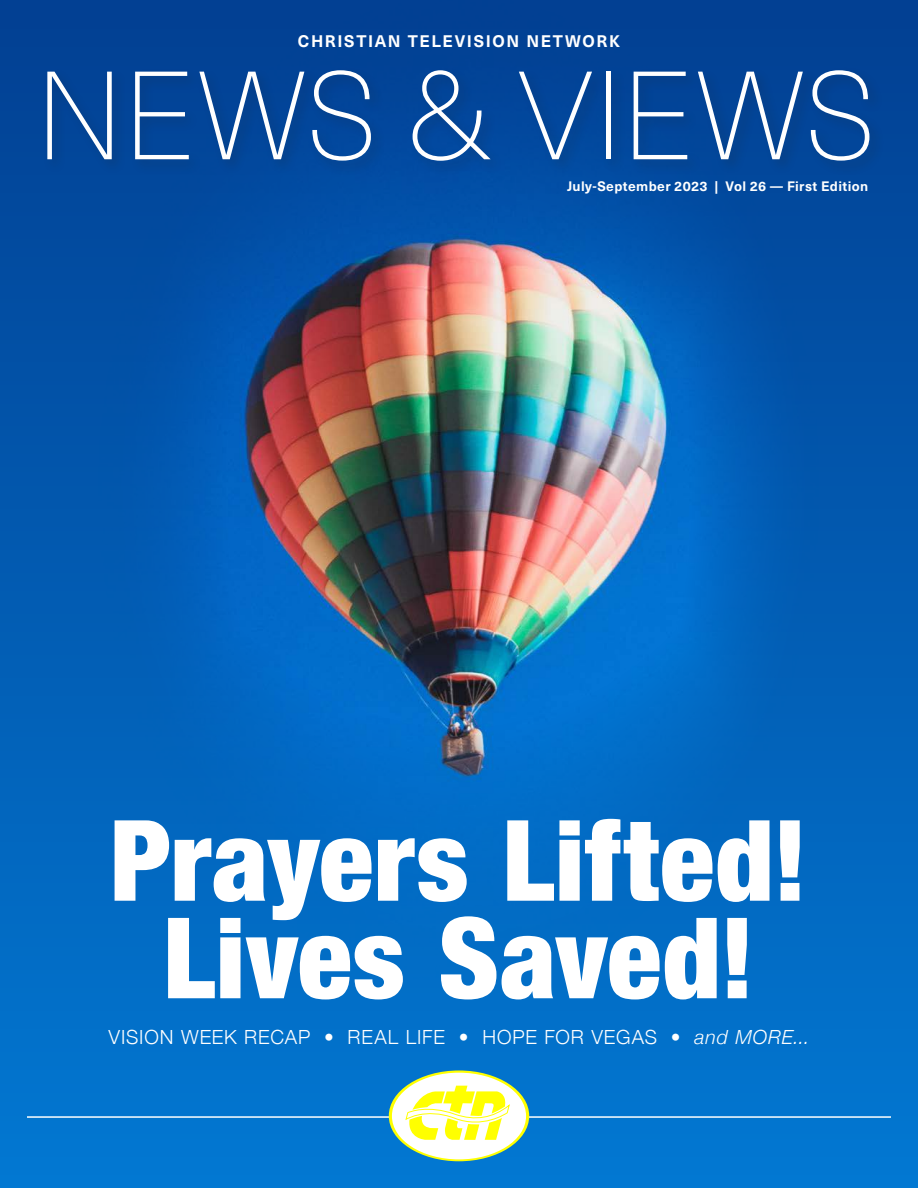
<style>
.page{position:relative;width:918px;height:1188px;background:#fff}
.page>*{position:absolute;margin:0;border:0;box-sizing:border-box;transform-origin:0 0}
.t1{font:100 123.15px "Neue Haas Unica W1 G";letter-spacing:.005em;color:#fff}
.t2{font:900 condensed 112.5px/97.5px "Helvetica Neue";letter-spacing:.01em;color:#fff;text-align:center}
.t3{font:300 19.5px "Helvetica Neue";letter-spacing:.045em;color:#fff}
.t4{font:700 16.5px "Neue Haas Unica W1 G";letter-spacing:.095em;color:#fff}
.t5{font:700 13.5px "Neue Haas Unica W1 G";letter-spacing:.025em;color:#fff}
.s1{font-style:italic}
</style>
<div class="page">
<div style="left:0;top:0;width:918px;height:1188px;background:linear-gradient(to bottom,#023f92,#0278d2)"></div>
<img style="left:90px;top:0;width:738px;height:998px">
<div style="left:43px;top:66px;width:842px;height:110px;background:#024497"></div>
<hr style="left:27px;top:1116px;width:864px;height:2px;background:#fff">
<svg style="left:389px;top:1070px;width:140px;height:91px"></svg>
<div style="left:393px;top:1074px;width:132px;height:84px;background:#fff;border-radius:50%"></div>
<div style="left:392px;top:1073px;width:134px;height:86px;border:3px solid #fff;border-radius:50%"></div>
<svg style="left:405px;top:1086px;width:105px;height:54px"></svg>
<p class="t4" style="left:298px;top:35px;width:324px">CHRISTIAN TELEVISION NETWORK</p>
<h1 class="t1" style="left:35px;top:45px;width:844px">NEWS &amp; VIEWS</h1>
<p class="t5" style="left:567px;top:181px;width:303px">July-September 2023 | Vol 26 — First Edition</p>
<h2 class="t2" style="left:110px;top:821px;width:699px">Prayers Lifted!<br>Lives Saved!</h2>
<p class="t3" style="left:108px;top:1026px;width:703px">VISION WEEK RECAP • REAL LIFE • HOPE FOR VEGAS • <span class="s1">and MORE...</span></p>
</div>
